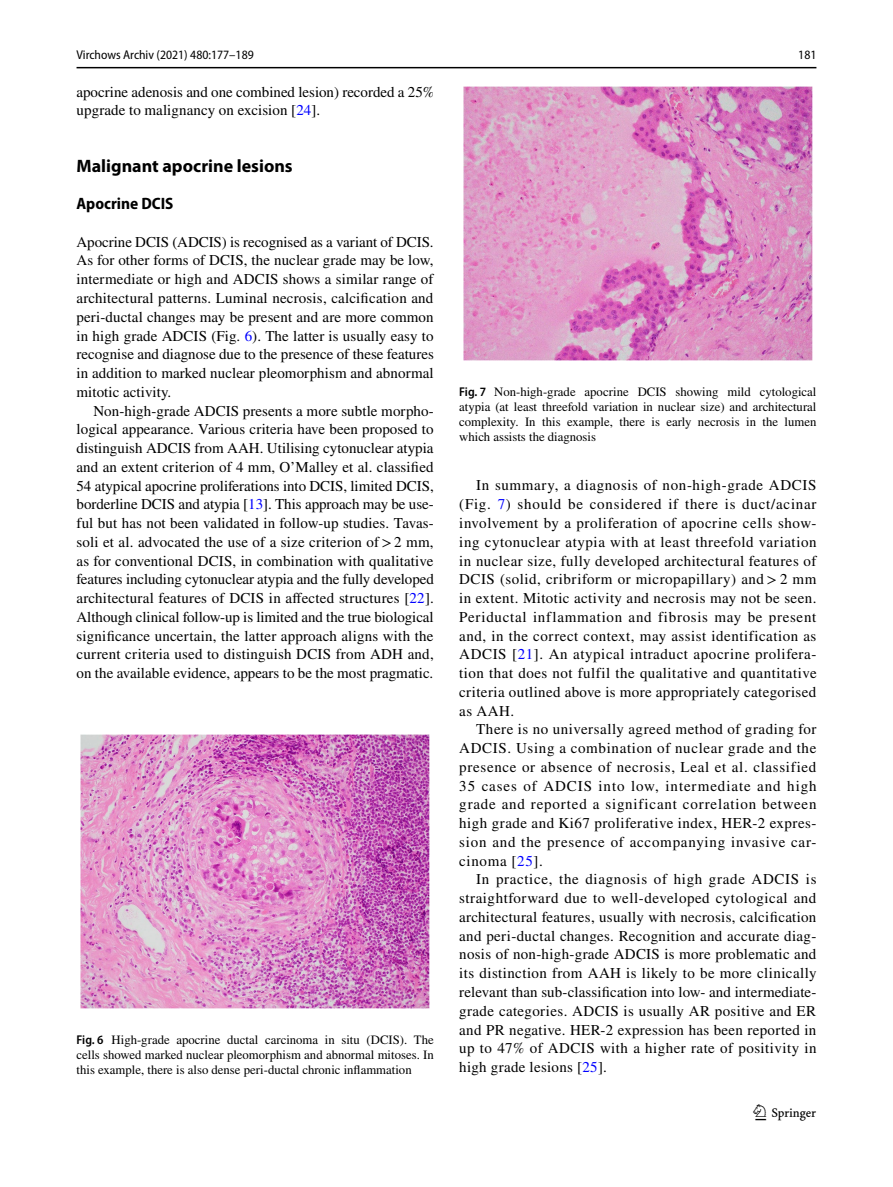
<style>
.page{position:relative;width:893px;height:1187px;background:#fff}
.page>*{position:absolute;margin:0;border:0;box-sizing:border-box;transform-origin:0 0}
.t1{font:22.5px "Springnew Regular 3";color:#000}
.t2{font:700 18px "Myriad Pro";color:#000}
.t3{font:700 semi-condensed 16.5px "Myriad Pro";color:#000}
.t4{font:15px/18.8px "STIX";letter-spacing:.005em;color:#000;text-align:justify}
.t5{font:12.75px/15px "STIX";color:#000;text-align:justify}
.t6{font:semi-condensed 12.75px "Myriad Pro";color:#000}
.s1{color:#00f}
.s2{font-family:"Myriad Pro";font-weight:600;font-stretch:semi-condensed}
</style>
<div class="page">
<hr style="left:77px;top:67px;width:739px;height:1px;background:#000">
<img style="left:81px;top:734px;width:348px;height:274px">
<div style="left:459px;top:87px;width:357px;height:273px;background:linear-gradient(to bottom,#fff,#fff)"></div>
<img style="left:463px;top:87px;width:349px;height:273px">
<p class="t6" style="left:77px;top:48px;width:179px">Virchows Archiv (2021) 480:177–189</p>
<p class="t6" style="left:798px;top:48px;width:20px">181</p>
<p class="t4" style="left:77px;top:83px;width:359px">apocrine adenosis and one combined lesion) recorded a 25% upgrade to malignancy on excision [<span class="s1">24</span>].</p>
<p class="t2" style="left:77px;top:154px;width:218px">Malignant apocrine lesions</p>
<p class="t3" style="left:77px;top:194px;width:98px">Apocrine DCIS</p>
<p class="t4" style="left:77px;top:233px;width:359px">Apocrine DCIS (ADCIS) is recognised as a variant of DCIS.<br>As for other forms of DCIS, the nuclear grade may be low, intermediate or high and ADCIS shows a similar range of architectural patterns. Luminal necrosis, calcification and peri-ductal changes may be present and are more common in high grade ADCIS (Fig. <span class="s1">6</span>). The latter is usually easy to recognise and diagnose due to the presence of these features in addition to marked nuclear pleomorphism and abnormal mitotic activity.</p>
<p class="t4" style="left:77px;top:402px;width:359px;text-indent:17px">Non-high-grade ADCIS presents a more subtle morpho&shy;logical appearance. Various criteria have been proposed to distinguish ADCIS from AAH. Utilising cytonuclear atypia and an extent criterion of 4 mm, O’Malley et al. classified 54 atypical apocrine proliferations into DCIS, limited DCIS, borderline DCIS and atypia [<span class="s1">13</span>]. This approach may be use&shy;ful but has not been validated in follow-up studies. Tavas&shy;soli et al. advocated the use of a size criterion of &gt;2 mm, as for conventional DCIS, in combination with qualitative features including cytonuclear atypia and the fully developed architectural features of DCIS in affected structures [<span class="s1">22</span>].<br>Although clinical follow-up is limited and the true biological significance uncertain, the latter approach aligns with the current criteria used to distinguish DCIS from ADH and, on the available evidence, appears to be the most pragmatic.</p>
<p class="t5" style="left:77px;top:1032px;width:359px"><span class="s2">Fig. 6</span> High-grade apocrine ductal carcinoma in situ (DCIS). The cells showed marked nuclear pleomorphism and abnormal mitoses. In this example, there is also dense peri-ductal chronic inflammation</p>
<p class="t5" style="left:459px;top:385px;width:359px"><span class="s2">Fig. 7</span> Non-high-grade apocrine DCIS showing mild cytological atypia (at least threefold variation in nuclear size) and architectural complexity. In this example, there is early necrosis in the lumen which assists the diagnosis</p>
<p class="t4" style="left:459px;top:477px;width:359px;text-indent:17px">In summary, a diagnosis of non-high-grade ADCIS (Fig. <span class="s1">7</span>) should be considered if there is duct/acinar involvement by a proliferation of apocrine cells show&shy;ing cytonuclear atypia with at least threefold variation in nuclear size, fully developed architectural features of DCIS (solid, cribriform or micropapillary) and &gt; 2 mm in extent. Mitotic activity and necrosis may not be seen.<br>Periductal inflammation and fibrosis may be present and, in the correct context, may assist identification as ADCIS [<span class="s1">21</span>]. An atypical intraduct apocrine prolifera&shy;tion that does not fulfil the qualitative and quantitative criteria outlined above is more appropriately categorised as AAH.</p>
<p class="t4" style="left:459px;top:721px;width:359px;text-indent:17px">There is no universally agreed method of grading for ADCIS. Using a combination of nuclear grade and the presence or absence of necrosis, Leal et al. classified 35 cases of ADCIS into low, intermediate and high grade and reported a significant correlation between high grade and Ki67 proliferative index, HER-2 expres&shy;sion and the presence of accompanying invasive car&shy;cinoma [<span class="s1">25</span>].</p>
<p class="t4" style="left:459px;top:871px;width:359px;text-indent:17px">In practice, the diagnosis of high grade ADCIS is straightforward due to well-developed cytological and architectural features, usually with necrosis, calcification and peri-ductal changes. Recognition and accurate diag&shy;nosis of non-high-grade ADCIS is more problematic and its distinction from AAH is likely to be more clinically relevant than sub-classification into low- and intermediate&shy;grade categories. ADCIS is usually AR positive and ER and PR negative. HER-2 expression has been reported in up to 47% of ADCIS with a higher rate of positivity in high grade lesions [<span class="s1">25</span>].</p>
<h1 class="t1" style="left:755px;top:1104px;width:62px">1 3</h1>
</div>
